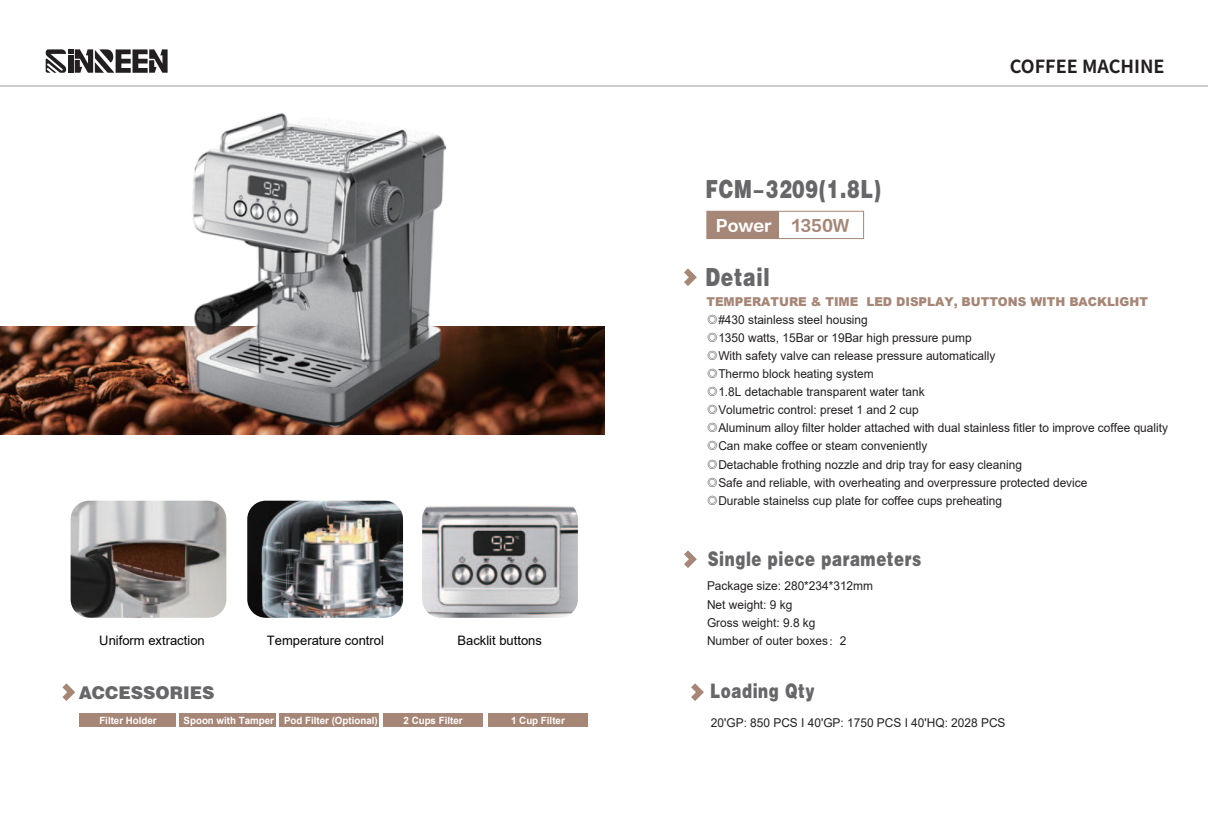
<style>
.page{position:relative;width:1208px;height:825px;background:#fff}
.page>*{position:absolute;margin:0;border:0;box-sizing:border-box;transform-origin:0 0}
.t1{font:25px "Jcacuhei";letter-spacing:.04em;color:#67676a;scale:.75 1}
.t2{font:20px "Jcacuhei";letter-spacing:.04em;color:#67676a;scale:.75 1}
.t3{font:700 18px "Source Han Sans SC";color:#231f20}
.t4{font:17.6px "Jcacuhei";color:#67676a}
.t5{font:15.7px "FZLTDHK GBK1 0";color:#fff}
.t6{font:15.7px "FZLTDHK GBK1 0";color:#a68676}
.t7{font:13px "Arial";color:#030303}
.t8{font:12.2px/18.1px "Arial";color:#231f20}
.t9{font:700 10px "Arial";color:#fff}
.s1{font-weight:900;color:#a68676}
.s2{font-family:"Adobe Song Std";font-weight:300}
</style>
<div class="page">
<svg style="left:46px;top:49px;width:122px;height:24px"></svg>
<hr style="left:0;top:86px;width:1208px;height:1px;background:#9d9fa3">
<img style="left:0;top:326px;width:25px;height:108px">
<div style="left:180px;top:713px;width:96px;height:14px;background:#a68676"></div>
<div style="left:79px;top:713px;width:96px;height:14px;background:#a68676"></div>
<div style="left:280px;top:713px;width:99px;height:14px;background:#a68676"></div>
<div style="left:384px;top:713px;width:99px;height:14px;background:#a68676"></div>
<div style="left:706px;top:211px;width:158px;height:28px;border:1px solid #a68676"></div>
<div style="left:707px;top:211px;width:71px;height:28px;background:#a68676"></div>
<svg style="left:62px;top:683px;width:14px;height:18px"></svg>
<svg style="left:684px;top:268px;width:13px;height:18px"></svg>
<svg style="left:684px;top:550px;width:13px;height:18px"></svg>
<div style="left:488px;top:713px;width:99px;height:14px;background:#a68676"></div>
<svg style="left:691px;top:683px;width:13px;height:18px"></svg>
<img style="left:71px;top:501px;width:155px;height:117px">
<img style="left:247px;top:501px;width:156px;height:117px">
<img style="left:422px;top:506px;width:156px;height:112px">
<img style="left:25px;top:113px;width:580px;height:322px">
<p class="t7" style="left:99px;top:635px;width:107px">Uniform extraction</p>
<p class="t7" style="left:267px;top:635px;width:119px">Temperature control</p>
<h3 class="t4" style="left:79px;top:682px;width:137px">ACCESSORIES</h3>
<p class="t7" style="left:457px;top:635px;width:86px">Backlit buttons</p>
<p class="t9" style="left:99px;top:716px;width:59px">Filter Holder</p>
<p class="t9" style="left:184px;top:716px;width:196px">Spoon with Tamper Pod Filter (Optional)</p>
<p class="t9" style="left:403px;top:716px;width:61px">2 Cups Filter</p>
<p class="t9" style="left:511px;top:716px;width:55px">1 Cup Filter</p>
<h1 class="t1" style="left:705px;top:174px;width:235px">FCM-3209(1.8L)</h1>
<p class="t5" style="left:715px;top:217px;width:57px">Power</p>
<p class="t6" style="left:792px;top:217px;width:59px">1350W</p>
<h1 class="t1" style="left:705px;top:262px;width:87px">Detail</h1>
<h3 class="t3" style="left:1009px;top:56px;width:156px">COFFEE MACHINE</h3>
<p class="t8" style="left:706px;top:293px;width:463px"><span class="s1">TEMPERATURE &amp; TIME LED DISPLAY, BUTTONS WITH BACKLIGHT </span><span class="s2">◎</span>#430 stainless steel housing<br><span class="s2">◎</span>1350 watts, 15Bar or 19Bar high pressure pump<br><span class="s2">◎</span>With safety valve can release pressure automatically<br><span class="s2">◎</span>Thermo block heating system<br><span class="s2">◎</span>1.8L detachable transparent water tank<br><span class="s2">◎</span>Volumetric control: preset 1 and 2 cup<br><span class="s2">◎</span>Aluminum alloy filter holder attached with dual stainless fitler to improve coffee quality <span class="s2">◎</span>Can make coffee or steam conveniently<br><span class="s2">◎</span>Detachable frothing nozzle and drip tray for easy cleaning<br><span class="s2">◎</span>Safe and reliable, with overheating and overpressure protected device<br><span class="s2">◎</span>Durable stainelss cup plate for coffee cups preheating</p>
<h2 class="t2" style="left:707px;top:547px;width:286px">Single piece parameters</h2>
<p class="t8" style="left:707px;top:578px;width:167px">Package size: 280*234*312mm<br>Net weight: 9 kg<br>Gross weight: 9.8 kg<br>Number of outer boxes<span class="s2">：</span>2</p>
<h2 class="t2" style="left:710px;top:679px;width:141px">Loading Qty</h2>
<p class="t8" style="left:711px;top:714px;width:296px">20'GP: 850 PCS I 40'GP: 1750 PCS I 40'HQ: 2028 PCS</p>
</div>
